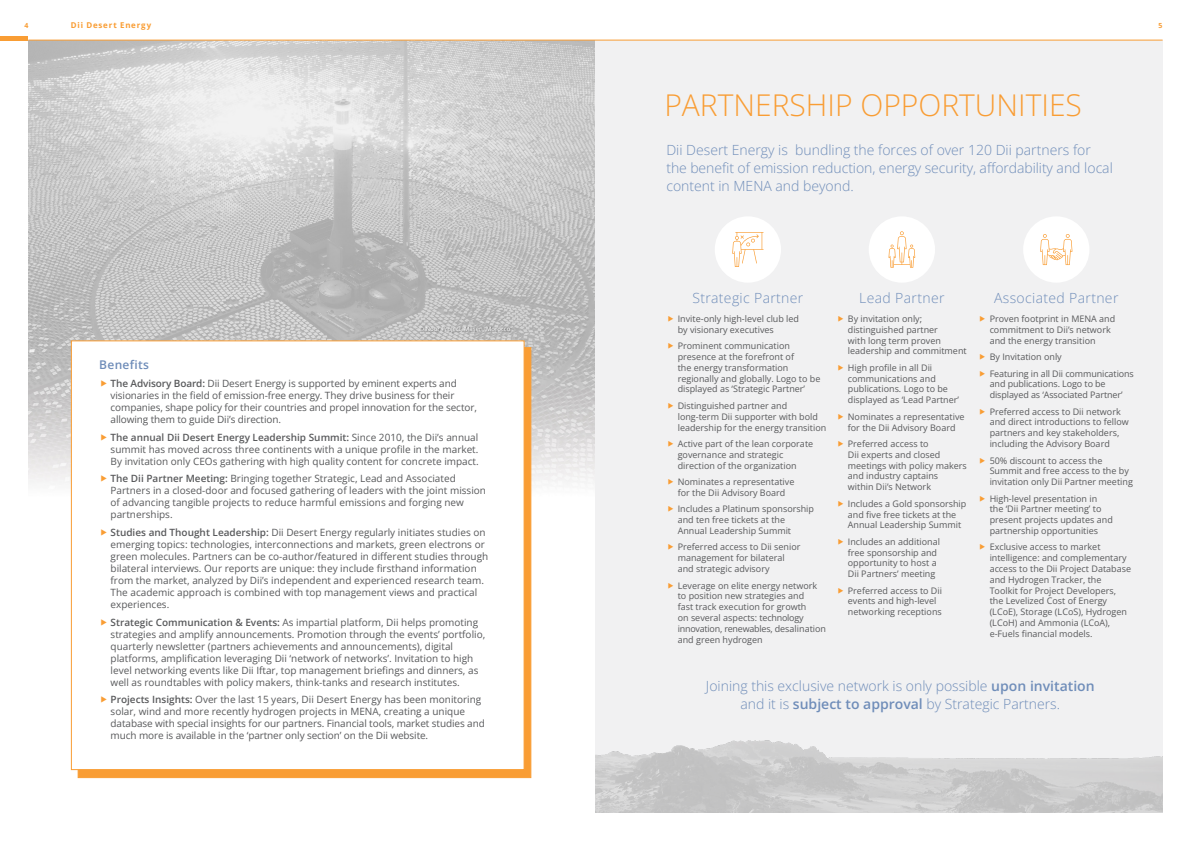
<style>
.page{position:relative;width:1191px;height:842px;background:#fff}
.page>*{position:absolute;margin:0;border:0;box-sizing:border-box;transform-origin:0 0}
.t1{font:300 30px "Open Sans";color:#f99d34}
.t2{font:300 14px/18px "Open Sans";color:#6f8db9}
.t3{font:300 14px "Open Sans";letter-spacing:.025em;color:#6f8db9}
.t4{font:600 12px "Open Sans";letter-spacing:.025em;color:#6f8db9}
.t5{font:10px/12px "Open Sans";color:#58595b}
.t6{font:9px/10.8px "Open Sans";color:#58595b}
.t7{font:700 8px "Open Sans";color:#f99d34}
.t8{font:700 7px "Open Sans";color:#f99d34}
.t9{font:6px "Open Sans";color:#fff}
.s1{font-weight:600}
</style>
<div class="page">
<img style="left:28px;top:41px;width:567px;height:463px">
<div style="left:595px;top:40px;width:567px;height:772px;background:#f1f1f2"></div>
<img style="left:595px;top:741px;width:567px;height:71px">
<div style="left:714px;top:216px;width:67px;height:67px;background:#fff;border-radius:50%"></div>
<svg style="left:732px;top:232px;width:31px;height:35px"></svg>
<div style="left:868px;top:216px;width:67px;height:67px;background:#fff;border-radius:50%"></div>
<svg style="left:888px;top:231px;width:27px;height:37px"></svg>
<div style="left:1023px;top:216px;width:66px;height:67px;background:#fff;border-radius:50%"></div>
<svg style="left:1040px;top:234px;width:32px;height:31px"></svg>
<div style="left:419px;top:326px;width:93px;height:8px;background:#000;opacity:.5"></div>
<div style="left:78px;top:347px;width:453px;height:431px;background:#f99d34"></div>
<div style="left:71px;top:340px;width:453px;height:430px;background:#fff;border:1px solid #f99d34"></div>
<hr style="left:0;top:36px;width:28px;height:4px;background:#f99d34">
<hr style="left:28px;top:40px;width:1134px;height:1px;background:#f99d34">
<p class="t8" style="left:24px;top:21px;width:6px">4</p>
<p class="t7" style="left:71px;top:20px;width:82px">Dii Desert Energy</p>
<p class="t8" style="left:1158px;top:21px;width:6px">5</p>
<p class="t9" style="left:419px;top:324px;width:93px">© Noor Project, Masen, Morocco</p>
<h3 class="t4" style="left:99px;top:356px;width:51px">Benefits</h3>
<p class="t5" style="left:111px;top:377px;width:368px"><span class="s1">The Advisory Board:</span> Dii Desert Energy is supported by eminent experts and visionaries in the field of emission-free energy. They drive business for their companies, shape policy for their countries and propel innovation for the sector, allowing them to guide Dii’s direction.</p>
<p class="t5" style="left:111px;top:431px;width:370px;text-align:justify"><span class="s1">The annual Dii Desert Energy Leadership Summit:</span> Since 2010, the Dii’s annual summit has moved across three continents with a unique profile in the market.<br>By invitation only CEOs gathering with high quality content for concrete impact.</p>
<p class="t5" style="left:111px;top:472px;width:377px"><span class="s1">The Dii Partner Meeting:</span> Bringing together Strategic, Lead and Associated Partners in a closed-door and focused gathering of leaders with the joint mission of advancing tangible projects to reduce harmful emissions and forging new partnerships.</p>
<p class="t5" style="left:111px;top:526px;width:379px"><span class="s1">Studies and Thought Leadership:</span> Dii Desert Energy regularly initiates studies on emerging topics: technologies, interconnections and markets, green electrons or green molecules. Partners can be co-author/featured in different studies through bilateral interviews. Our reports are unique: they include firsthand information from the market, analyzed by Dii’s independent and experienced research team.<br>The academic approach is combined with top management views and practical experiences.</p>
<p class="t5" style="left:111px;top:616px;width:376px"><span class="s1">Strategic Communication &amp; Events:</span> As impartial platform, Dii helps promoting strategies and amplify announcements. Promotion through the events’ portfolio, quarterly newsletter (partners achievements and announcements), digital platforms, amplification leveraging Dii ‘network of networks’. Invitation to high level networking events like Dii Iftar, top management briefings and dinners, as well as roundtables with policy makers, think-tanks and research institutes.</p>
<p class="t5" style="left:111px;top:694px;width:376px"><span class="s1">Projects Insights:</span> Over the last 15 years, Dii Desert Energy has been monitoring solar, wind and more recently hydrogen projects in MENA, creating a unique database with special insights for our partners. Financial tools, market studies and much more is available in the ‘partner only section’ on the Dii website.</p>
<h1 class="t1" style="left:664px;top:85px;width:419px">PARTNERSHIP OPPORTUNITIES</h1>
<h2 class="t2" style="left:666px;top:141px;width:448px">Dii Desert Energy is bundling the forces of over 120 Dii partners for the benefit of emission reduction, energy security, affordability and local content in MENA and beyond.</h2>
<h2 class="t3" style="left:692px;top:289px;width:112px">Strategic Partner</h2>
<p class="t6" style="left:677px;top:313px;width:123px">Invite-only high-level club led by visionary executives</p>
<p class="t6" style="left:677px;top:340px;width:144px">Prominent communication presence at the forefront of<br>the energy transformation regionally and globally. Logo to be displayed as ‘Strategic Partner’</p>
<p class="t6" style="left:677px;top:400px;width:150px">Distinguished partner and long-term Dii supporter with bold leadership for the energy transition</p>
<p class="t6" style="left:677px;top:438px;width:137px">Active part of the lean corporate governance and strategic direction of the organization</p>
<p class="t6" style="left:677px;top:476px;width:118px">Nominates a representative for the Dii Advisory Board</p>
<p class="t6" style="left:677px;top:503px;width:138px">Includes a Platinum sponsorship and ten free tickets at the<br>Annual Leadership Summit</p>
<p class="t6" style="left:677px;top:541px;width:124px">Preferred access to Dii senior management for bilateral and strategic advisory</p>
<p class="t6" style="left:677px;top:580px;width:150px">Leverage on elite energy network to position new strategies and<br>fast track execution for growth<br>on several aspects: technology innovation, renewables, desalination and green hydrogen</p>
<h2 class="t3" style="left:859px;top:289px;width:87px">Lead Partner</h2>
<p class="t6" style="left:848px;top:313px;width:120px">By invitation only; distinguished partner<br>with long term proven leadership and commitment</p>
<p class="t6" style="left:848px;top:362px;width:113px">High profile in all Dii communications and publications. Logo to be displayed as ‘Lead Partner’</p>
<p class="t6" style="left:848px;top:411px;width:118px">Nominates a representative for the Dii Advisory Board</p>
<p class="t6" style="left:848px;top:438px;width:120px">Preferred access to<br>Dii experts and closed meetings with policy makers and industry captains<br>within Dii’s Network</p>
<p class="t6" style="left:848px;top:498px;width:120px">Includes a Gold sponsorship and five free tickets at the<br>Annual Leadership Summit</p>
<p class="t6" style="left:848px;top:536px;width:94px">Includes an additional free sponsorship and opportunity to host a<br>Dii Partners’ meeting</p>
<p class="t6" style="left:848px;top:585px;width:96px">Preferred access to Dii events and high-level networking receptions</p>
<h2 class="t3" style="left:994px;top:289px;width:126px">Associated Partner</h2>
<p class="t6" style="left:989px;top:313px;width:127px">Proven footprint in MENA and commitment to Dii’s network and the energy transition</p>
<p class="t6" style="left:989px;top:348px;width:146px;line-height:16.5px">By Invitation only<br>Featuring in all Dii communications</p>
<p class="t6" style="left:989px;top:378px;width:134px">and publications. Logo to be displayed as ‘Associated Partner’</p>
<p class="t6" style="left:989px;top:406px;width:141px">Preferred access to Dii network and direct introductions to fellow partners and key stakeholders, including the Advisory Board</p>
<p class="t6" style="left:989px;top:455px;width:145px">50% discount to access the<br>Summit and free access to the by invitation only Dii Partner meeting</p>
<p class="t6" style="left:989px;top:493px;width:125px">High-level presentation in the ‘Dii Partner meeting’ to present projects updates and partnership opportunities</p>
<p class="t6" style="left:989px;top:541px;width:143px">Exclusive access to market intelligence: and complementary access to the Dii Project Database and Hydrogen Tracker, the<br>Toolkit for Project Developers, the Levelized Cost of Energy (LCoE), Storage (LCoS), Hydrogen (LCoH) and Ammonia (LCoA), e-Fuels financial models.</p>
<h2 class="t2" style="left:706px;top:677px;width:390px;text-align:center">Joining this exclusive network is only possible <span class="s1">upon invitation </span>and it is <span class="s1">subject to approval</span> by Strategic Partners.</h2>
</div>
